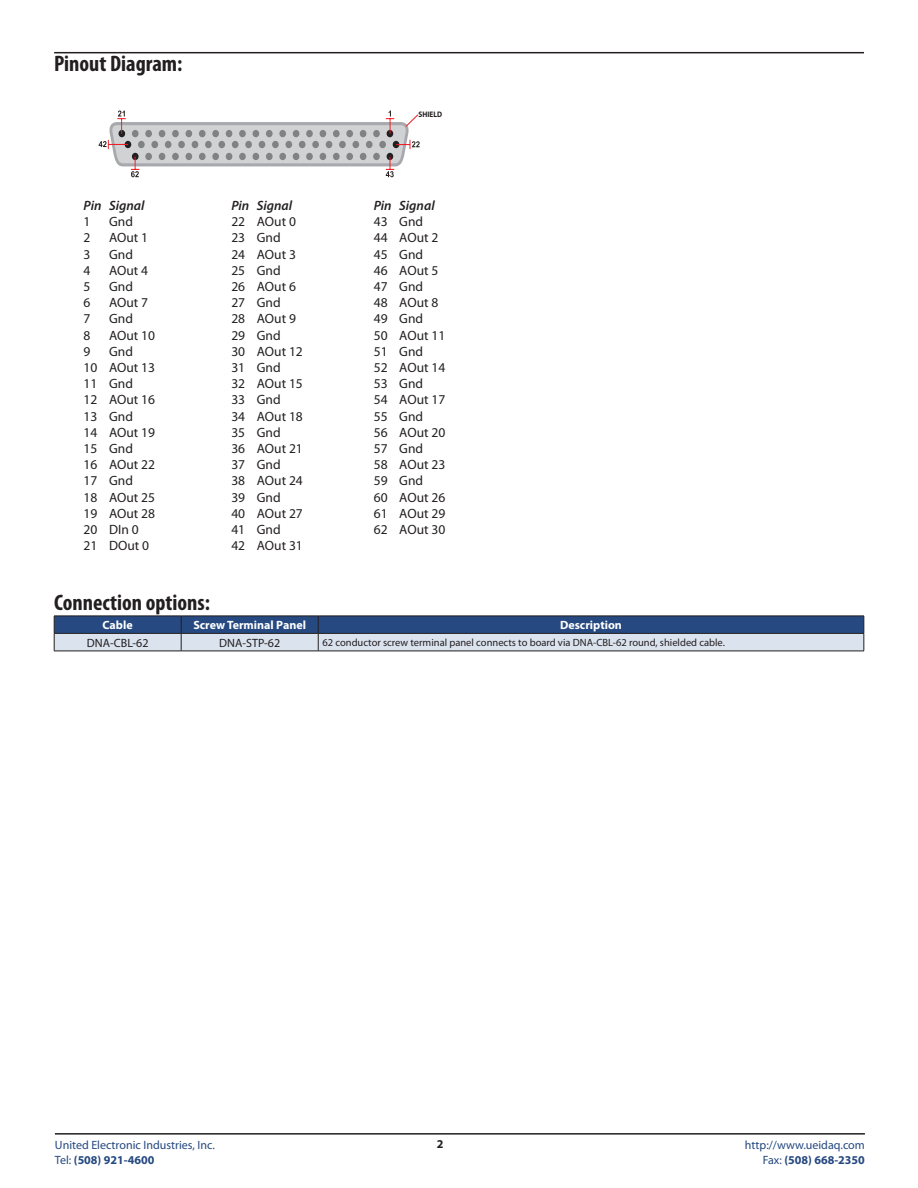
<style>
.page{position:relative;width:918px;height:1188px;background:#fff}
.page>*{position:absolute;margin:0;border:0;box-sizing:border-box;transform-origin:0 0}
.t1{font:700 condensed 22.5px "Myriad Pro";color:#231f20}
.t2{font:13.5px "Myriad Pro";color:#231f20}
.t3{font:italic 600 13.5px "Myriad Pro";color:#231f20}
.t4{font:12px "Myriad Pro";color:#254980}
.t5{font:700 12px "Myriad Pro";color:#254980}
.Table_Text{font:700 12px "Myriad Pro";color:#fff}
.Table_Text-2{font:12px "Myriad Pro";color:#231f20}
.t6{font:700 12px "Myriad Pro";color:#231f20}
.Table_Text-3{font:10.5px "Myriad Pro";color:#231f20}
.t7{font:700 7.95px "Myriad Pro";color:#231f20;scale:.91 1}
.s1{font-weight:400}
</style>
<div class="page">
<hr style="left:55px;top:1133px;width:810px;height:2px;background:#231f20">
<hr style="left:54px;top:52px;width:810px;height:1px;background:#231f20">
<svg style="left:99px;top:111px;width:321px;height:66px"></svg>
<svg style="left:54px;top:616px;width:811px;height:35px;background:#7a8eae"></svg>
<hr style="left:54px;top:651px;width:127px;height:1px;background:#231f20">
<hr style="left:181px;top:651px;width:137px;height:1px;background:#231f20">
<hr style="left:318px;top:651px;width:546px;height:1px;background:#231f20">
<p class="t1" style="left:54px;top:51px;width:130px">Pinout Diagram:</p>
<p class="t3" style="left:84px;top:198px;width:62px">Pin Signal</p>
<p class="t2" style="left:84px;top:214px;width:8px">1</p>
<p class="t2" style="left:109px;top:214px;width:25px">Gnd</p>
<p class="t2" style="left:84px;top:230px;width:8px">2</p>
<p class="t2" style="left:109px;top:230px;width:41px">AOut 1</p>
<p class="t2" style="left:84px;top:247px;width:8px">3</p>
<p class="t2" style="left:109px;top:247px;width:25px">Gnd</p>
<p class="t2" style="left:84px;top:263px;width:8px">4</p>
<p class="t2" style="left:109px;top:263px;width:41px">AOut 4</p>
<p class="t2" style="left:84px;top:279px;width:8px">5</p>
<p class="t2" style="left:109px;top:279px;width:25px">Gnd</p>
<p class="t2" style="left:84px;top:295px;width:8px">6</p>
<p class="t2" style="left:109px;top:295px;width:41px">AOut 7</p>
<p class="t2" style="left:84px;top:311px;width:8px">7</p>
<p class="t2" style="left:109px;top:311px;width:25px">Gnd</p>
<p class="t2" style="left:84px;top:328px;width:8px">8</p>
<p class="t2" style="left:109px;top:328px;width:47px">AOut 10</p>
<p class="t2" style="left:84px;top:344px;width:8px">9</p>
<p class="t2" style="left:109px;top:344px;width:25px">Gnd</p>
<p class="t2" style="left:84px;top:360px;width:73px">10 AOut 13</p>
<p class="t2" style="left:84px;top:376px;width:51px">11 Gnd</p>
<p class="t2" style="left:84px;top:392px;width:73px">12 AOut 16</p>
<p class="t2" style="left:84px;top:409px;width:51px">13 Gnd</p>
<p class="t2" style="left:84px;top:425px;width:73px">14 AOut 19</p>
<p class="t2" style="left:84px;top:441px;width:51px">15 Gnd</p>
<p class="t2" style="left:84px;top:457px;width:73px">16 AOut 22</p>
<p class="t2" style="left:84px;top:473px;width:51px">17 Gnd</p>
<p class="t2" style="left:84px;top:490px;width:73px">18 AOut 25</p>
<p class="t2" style="left:84px;top:506px;width:73px">19 AOut 28</p>
<p class="t2" style="left:84px;top:522px;width:57px">20 DIn 0</p>
<p class="t2" style="left:84px;top:538px;width:67px">21 DOut 0</p>
<p class="t3" style="left:231px;top:198px;width:62px">Pin Signal</p>
<p class="t2" style="left:231px;top:214px;width:66px">22 AOut 0</p>
<p class="t2" style="left:231px;top:230px;width:51px">23 Gnd</p>
<p class="t2" style="left:231px;top:247px;width:66px">24 AOut 3</p>
<p class="t2" style="left:231px;top:263px;width:51px">25 Gnd</p>
<p class="t2" style="left:231px;top:279px;width:66px">26 AOut 6</p>
<p class="t2" style="left:231px;top:295px;width:51px">27 Gnd</p>
<p class="t2" style="left:231px;top:311px;width:66px">28 AOut 9</p>
<p class="t2" style="left:231px;top:328px;width:51px">29 Gnd</p>
<p class="t2" style="left:231px;top:344px;width:73px">30 AOut 12</p>
<p class="t2" style="left:231px;top:360px;width:51px">31 Gnd</p>
<p class="t2" style="left:231px;top:376px;width:73px">32 AOut 15</p>
<p class="t2" style="left:231px;top:392px;width:51px">33 Gnd</p>
<p class="t2" style="left:231px;top:409px;width:73px">34 AOut 18</p>
<p class="t2" style="left:231px;top:425px;width:51px">35 Gnd</p>
<p class="t2" style="left:231px;top:441px;width:73px">36 AOut 21</p>
<p class="t2" style="left:231px;top:457px;width:51px">37 Gnd</p>
<p class="t2" style="left:231px;top:473px;width:73px">38 AOut 24</p>
<p class="t2" style="left:231px;top:490px;width:51px">39 Gnd</p>
<p class="t2" style="left:231px;top:506px;width:73px">40 AOut 27</p>
<p class="t2" style="left:231px;top:522px;width:51px">41 Gnd</p>
<p class="t2" style="left:231px;top:538px;width:73px">42 AOut 31</p>
<p class="t7" style="left:419px;top:110px;width:27px">SHIELD</p>
<p class="t3" style="left:374px;top:198px;width:62px">Pin Signal</p>
<p class="t2" style="left:374px;top:214px;width:51px">43 Gnd</p>
<p class="t2" style="left:374px;top:230px;width:66px">44 AOut 2</p>
<p class="t2" style="left:374px;top:247px;width:51px">45 Gnd</p>
<p class="t2" style="left:374px;top:263px;width:66px">46 AOut 5</p>
<p class="t2" style="left:374px;top:279px;width:51px">47 Gnd</p>
<p class="t2" style="left:374px;top:295px;width:66px">48 AOut 8</p>
<p class="t2" style="left:374px;top:311px;width:51px">49 Gnd</p>
<p class="t2" style="left:374px;top:328px;width:73px">50 AOut 11</p>
<p class="t2" style="left:374px;top:344px;width:51px">51 Gnd</p>
<p class="t2" style="left:374px;top:360px;width:73px">52 AOut 14</p>
<p class="t2" style="left:374px;top:376px;width:51px">53 Gnd</p>
<p class="t2" style="left:374px;top:392px;width:73px">54 AOut 17</p>
<p class="t2" style="left:374px;top:409px;width:51px">55 Gnd</p>
<p class="t2" style="left:374px;top:425px;width:73px">56 AOut 20</p>
<p class="t2" style="left:374px;top:441px;width:51px">57 Gnd</p>
<p class="t2" style="left:374px;top:457px;width:73px">58 AOut 23</p>
<p class="t2" style="left:374px;top:473px;width:51px">59 Gnd</p>
<p class="t2" style="left:374px;top:490px;width:73px">60 AOut 26</p>
<p class="t2" style="left:374px;top:506px;width:73px">61 AOut 29</p>
<p class="t2" style="left:374px;top:522px;width:73px">62 AOut 30</p>
<p class="t1" style="left:54px;top:590px;width:158px">Connection options:</p>
<p class="Table_Text" style="left:103px;top:618px;width:32px">Cable</p>
<p class="Table_Text" style="left:193px;top:618px;width:114px">Screw Terminal Panel</p>
<p class="Table_Text" style="left:560px;top:618px;width:63px">Description</p>
<p class="Table_Text-2" style="left:87px;top:636px;width:63px">DNA-CBL-62</p>
<p class="Table_Text-2" style="left:219px;top:636px;width:62px">DNA-STP-62</p>
<p class="Table_Text-3" style="left:322px;top:637px;width:404px">62 conductor screw terminal panel connects to board via DNA-CBL-62 round, shielded cable.</p>
<p class="t4" style="left:55px;top:1139px;width:162px">United Electronic Industries, Inc.</p>
<p class="t5" style="left:55px;top:1153px;width:101px"><span class="s1">Tel:</span> (508) 921-4600</p>
<p class="t6" style="left:437px;top:1138px;width:8px">2</p>
<p class="t4" style="left:745px;top:1139px;width:121px">http://www.ueidaq.com</p>
<p class="t5" style="left:763px;top:1153px;width:104px"><span class="s1">Fax:</span> (508) 668-2350</p>
</div>
